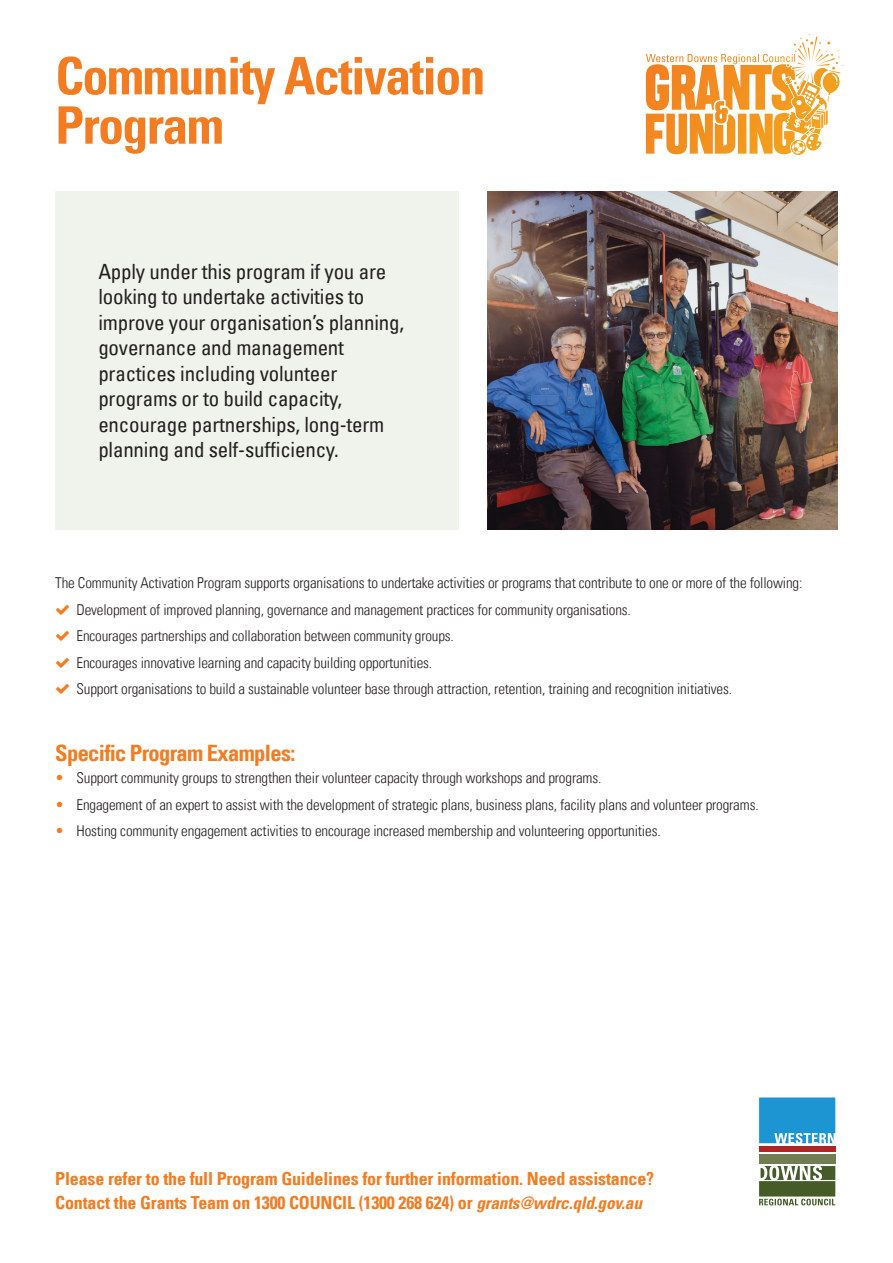
<style>
.page{position:relative;width:893px;height:1263px;background:#fff}
.page>*{position:absolute;margin:0;border:0;box-sizing:border-box;transform-origin:0 0}
.t1{font:700 condensed 51.75px/49.3px "Univers LT";letter-spacing:-.03em;color:#f27c22}
.Subhead_1{font:700 condensed 22.5px "Univers LT";letter-spacing:-.03em;color:#f27c22}
.Intro_para{font:condensed 21px/25.5px "Univers LT";letter-spacing:-.01em;color:#231f20}
.t2{font:700 condensed 18px "Univers LT";letter-spacing:-.01em;color:#f27c22}
.Body{font:300 condensed 15px "Univers LT";letter-spacing:-.01em;color:#231f20}
.s1{color:#f27c22}
.s2{font-family:"Univers LT Std";font-style:italic;font-size:17.25px}
</style>
<div class="page">
<svg style="left:721px;top:34px;width:118px;height:29px"></svg>
<svg style="left:759px;top:1097px;width:77px;height:109px"></svg>
<svg style="left:759px;top:1097px;width:76px;height:46px;background:#349fd7"></svg>
<div style="left:759px;top:1145px;width:76px;height:6px;background:#b12424"></div>
<div style="left:759px;top:1154px;width:76px;height:10px;background:#737d53"></div>
<svg style="left:759px;top:1166px;width:76px;height:39px"></svg>
<div style="left:55px;top:191px;width:404px;height:338px;background:#f0f2ec"></div>
<img style="left:487px;top:191px;width:351px;height:338px">
<p class="t1" style="left:55px;top:51px;width:432px">Community Activation<br>Program</p>
<p class="Intro_para" style="left:98px;top:258px;width:307px">Apply under this program if you are looking to undertake activities to improve your organisation’s planning, governance and management practices including volunteer programs or to build capacity, encourage partnerships, long-term planning and self-sufficiency.</p>
<p class="Body" style="left:55px;top:574px;width:749px">The Community Activation Program supports organisations to undertake activities or programs that contribute to one or more of the following:</p>
<p class="Body" style="left:77px;top:601px;width:556px">Development of improved planning, governance and management practices for community organisations.</p>
<p class="Body" style="left:77px;top:627px;width:379px">Encourages partnerships and collaboration between community groups.</p>
<p class="Body" style="left:77px;top:654px;width:357px">Encourages innovative learning and capacity building opportunities.</p>
<p class="Body" style="left:77px;top:680px;width:657px">Support organisations to build a sustainable volunteer base through attraction, retention, training and recognition initiatives.</p>
<p class="Subhead_1" style="left:55px;top:739px;width:242px">Specific Program Examples:</p>
<p class="Body" style="left:55px;top:769px;width:548px"><span class="s1">•</span> Support community groups to strengthen their volunteer capacity through workshops and programs.</p>
<p class="Body" style="left:55px;top:795px;width:705px"><span class="s1">•</span> Engagement of an expert to assist with the development of strategic plans, business plans, facility plans and volunteer programs.</p>
<p class="Body" style="left:55px;top:822px;width:607px"><span class="s1">•</span> Hosting community engagement activities to encourage increased membership and volunteering opportunities.</p>
<p class="t2" style="left:55px;top:1167px;width:600px">Please refer to the full Program Guidelines for further information. Need assistance?</p>
<p class="t2" style="left:55px;top:1191px;width:588px">Contact the Grants Team on 1300 COUNCIL (1300 268 624) or <span class="s2">grants@wdrc.qld.gov.au</span></p>
</div>
